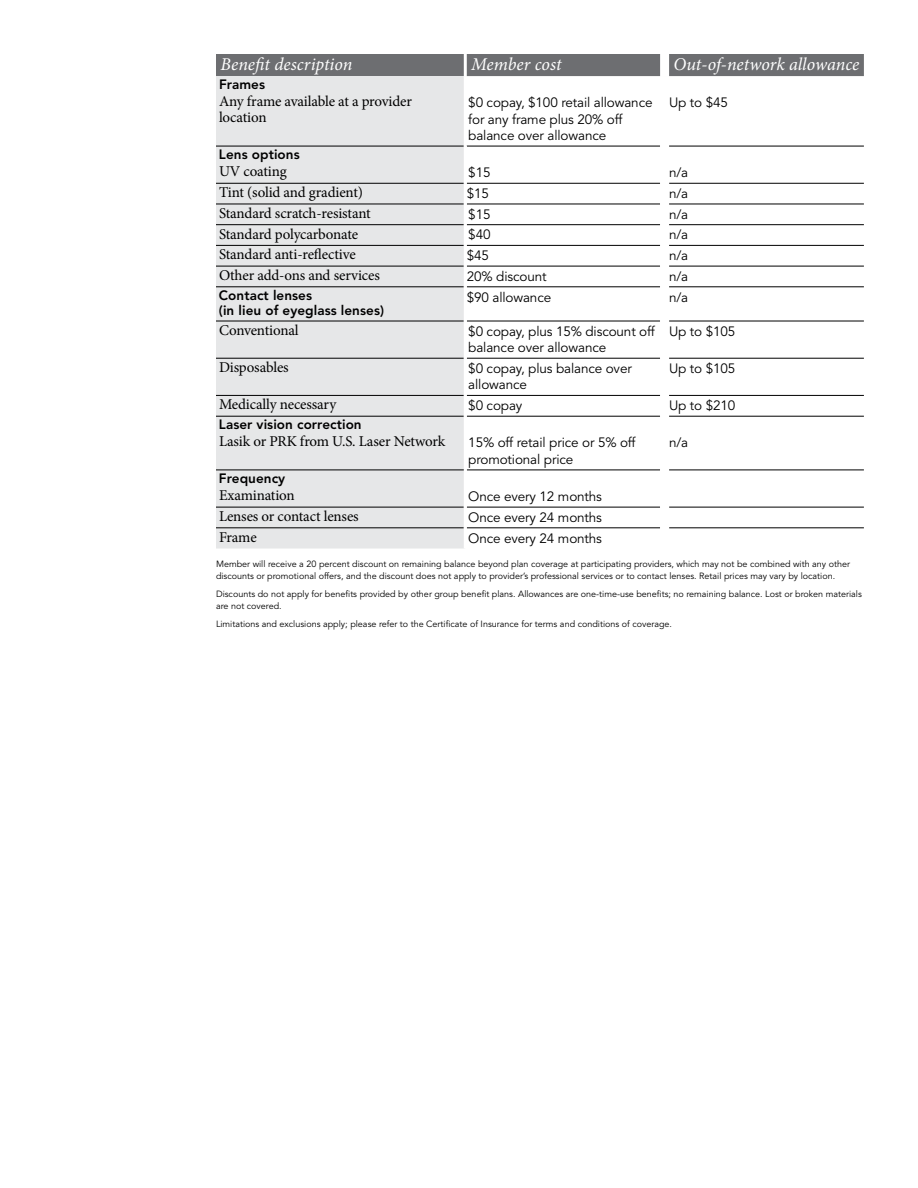
<style>
.page{position:relative;width:918px;height:1188px;background:#fff}
.page>*{position:absolute;margin:0;border:0;box-sizing:border-box;transform-origin:0 0}
.t1{font:italic 18px "Minion Pro";color:#fff}
.t2{font:15px/16.5px "Minion Pro";letter-spacing:-.01em;color:#000}
.t3{font:13.5px/16.5px "Avenir LT Std";letter-spacing:-.01em;color:#000}
.t4{font:800 13.5px/15px "Avenir LT Std";letter-spacing:.005em;color:#000}
.t5{font:9px/12px "Avenir LT Std";color:#000}
</style>
<div class="page">
<div style="left:216px;top:54px;width:648px;height:22px;background:#6d6e71"></div>
<div style="left:216px;top:76px;width:248px;height:473px;background:#e6e7e8"></div>
<hr style="left:216px;top:204px;width:248px;height:1px;background:#000">
<hr style="left:216px;top:224px;width:248px;height:1px;background:#000">
<hr style="left:216px;top:245px;width:248px;height:1px;background:#000">
<hr style="left:216px;top:266px;width:248px;height:1px;background:#000">
<hr style="left:216px;top:287px;width:248px;height:1px;background:#000">
<hr style="left:216px;top:321px;width:248px;height:1px;background:#000">
<hr style="left:216px;top:358px;width:248px;height:1px;background:#000">
<hr style="left:216px;top:395px;width:248px;height:1px;background:#000">
<hr style="left:216px;top:416px;width:248px;height:1px;background:#000">
<hr style="left:216px;top:146px;width:248px;height:1px;background:#000">
<hr style="left:216px;top:183px;width:248px;height:1px;background:#000">
<hr style="left:669px;top:183px;width:195px;height:1px;background:#000">
<hr style="left:216px;top:507px;width:248px;height:1px;background:#000">
<hr style="left:669px;top:507px;width:195px;height:1px;background:#000">
<hr style="left:216px;top:528px;width:248px;height:1px;background:#000">
<hr style="left:669px;top:528px;width:195px;height:1px;background:#000">
<hr style="left:467px;top:146px;width:193px;height:1px;background:#000">
<hr style="left:467px;top:183px;width:193px;height:1px;background:#000">
<hr style="left:467px;top:204px;width:193px;height:1px;background:#000">
<hr style="left:467px;top:224px;width:193px;height:1px;background:#000">
<hr style="left:467px;top:245px;width:193px;height:1px;background:#000">
<hr style="left:467px;top:266px;width:193px;height:1px;background:#000">
<hr style="left:467px;top:287px;width:193px;height:1px;background:#000">
<hr style="left:467px;top:321px;width:193px;height:1px;background:#000">
<hr style="left:467px;top:358px;width:193px;height:1px;background:#000">
<hr style="left:467px;top:395px;width:193px;height:1px;background:#000">
<hr style="left:467px;top:416px;width:193px;height:1px;background:#000">
<hr style="left:467px;top:470px;width:193px;height:1px;background:#000">
<hr style="left:467px;top:507px;width:193px;height:1px;background:#000">
<hr style="left:467px;top:528px;width:193px;height:1px;background:#000">
<div style="left:660px;top:54px;width:9px;height:22px;background:#fff"></div>
<hr style="left:669px;top:146px;width:195px;height:1px;background:#000">
<hr style="left:669px;top:224px;width:195px;height:1px;background:#000">
<hr style="left:669px;top:416px;width:195px;height:1px;background:#000">
<hr style="left:669px;top:287px;width:195px;height:1px;background:#000">
<hr style="left:669px;top:266px;width:195px;height:1px;background:#000">
<hr style="left:464px;top:54px;width:3px;height:22px;background:#fff">
<hr style="left:669px;top:204px;width:195px;height:1px;background:#000">
<hr style="left:669px;top:245px;width:195px;height:1px;background:#000">
<hr style="left:669px;top:321px;width:195px;height:1px;background:#000">
<hr style="left:669px;top:358px;width:195px;height:1px;background:#000">
<hr style="left:669px;top:395px;width:195px;height:1px;background:#000">
<hr style="left:216px;top:470px;width:248px;height:1px;background:#000">
<hr style="left:669px;top:470px;width:195px;height:1px;background:#000">
<h1 class="t1" style="left:220px;top:52px;width:134px">Benefit description</h1>
<h1 class="t1" style="left:471px;top:52px;width:92px">Member cost</h1>
<h1 class="t1" style="left:674px;top:52px;width:187px">Out-of-network allowance</h1>
<h3 class="t4" style="left:219px;top:77px;width:48px">Frames</h3>
<h2 class="t2" style="left:219px;top:93px;width:195px">Any frame available at a provider location</h2>
<h3 class="t3" style="left:468px;top:95px;width:186px">$0 copay, $100 retail allowance for any frame plus 20% off balance over allowance</h3>
<h3 class="t3" style="left:669px;top:95px;width:60px">Up to $45</h3>
<h3 class="t4" style="left:219px;top:147px;width:82px">Lens options</h3>
<h2 class="t2" style="left:219px;top:163px;width:69px">UV coating</h2>
<h3 class="t3" style="left:468px;top:165px;width:24px">$15</h3>
<h3 class="t3" style="left:669px;top:165px;width:21px">n/a</h3>
<h2 class="t2" style="left:219px;top:184px;width:145px">Tint (solid and gradient)</h2>
<h3 class="t3" style="left:467px;top:185px;width:24px">$15</h3>
<h3 class="t3" style="left:669px;top:185px;width:21px">n/a</h3>
<h2 class="t2" style="left:219px;top:205px;width:153px">Standard scratch-resistant</h2>
<h3 class="t3" style="left:468px;top:206px;width:24px">$15</h3>
<h3 class="t3" style="left:669px;top:206px;width:21px">n/a</h3>
<h2 class="t2" style="left:219px;top:226px;width:141px">Standard polycarbonate</h2>
<h3 class="t3" style="left:468px;top:227px;width:24px">$40</h3>
<h3 class="t3" style="left:669px;top:227px;width:21px">n/a</h3>
<h2 class="t2" style="left:219px;top:246px;width:138px">Standard anti-reflective</h2>
<h3 class="t3" style="left:467px;top:248px;width:24px">$45</h3>
<h3 class="t3" style="left:669px;top:248px;width:21px">n/a</h3>
<h2 class="t2" style="left:219px;top:267px;width:162px">Other add-ons and services</h2>
<h3 class="t3" style="left:467px;top:268px;width:81px">20% discount</h3>
<h3 class="t3" style="left:669px;top:268px;width:21px">n/a</h3>
<h3 class="t4" style="left:219px;top:288px;width:167px">Contact lenses<br>(in lieu of eyeglass lenses)</h3>
<h3 class="t3" style="left:467px;top:289px;width:86px">$90 allowance</h3>
<h3 class="t3" style="left:669px;top:289px;width:21px">n/a</h3>
<h2 class="t2" style="left:219px;top:322px;width:81px">Conventional</h2>
<h3 class="t3" style="left:468px;top:323px;width:188px">$0 copay, plus 15% discount off balance over allowance</h3>
<h3 class="t3" style="left:669px;top:323px;width:68px">Up to $105</h3>
<h2 class="t2" style="left:219px;top:359px;width:71px">Disposables</h2>
<h3 class="t3" style="left:468px;top:360px;width:165px">$0 copay, plus balance over allowance</h3>
<h3 class="t3" style="left:669px;top:360px;width:68px">Up to $105</h3>
<h2 class="t2" style="left:219px;top:396px;width:119px">Medically necessary</h2>
<h3 class="t3" style="left:468px;top:398px;width:56px">$0 copay</h3>
<h3 class="t3" style="left:669px;top:398px;width:68px">Up to $210</h3>
<h3 class="t4" style="left:219px;top:417px;width:144px">Laser vision correction</h3>
<h2 class="t2" style="left:219px;top:433px;width:228px">Lasik or PRK from U.S. Laser Network</h2>
<h3 class="t3" style="left:468px;top:435px;width:169px">15% off retail price or 5% off promotional price</h3>
<h3 class="t3" style="left:669px;top:435px;width:21px">n/a</h3>
<h3 class="t4" style="left:219px;top:471px;width:68px">Frequency</h3>
<h2 class="t2" style="left:219px;top:487px;width:77px">Examination</h2>
<h3 class="t3" style="left:468px;top:489px;width:135px">Once every 12 months</h3>
<h2 class="t2" style="left:219px;top:508px;width:141px">Lenses or contact lenses</h2>
<h3 class="t3" style="left:468px;top:509px;width:135px">Once every 24 months</h3>
<h2 class="t2" style="left:219px;top:529px;width:39px">Frame</h2>
<h3 class="t3" style="left:468px;top:530px;width:135px">Once every 24 months</h3>
<p class="t5" style="left:216px;top:558px;width:636px">Member will receive a 20 percent discount on remaining balance beyond plan coverage at participating providers, which may not be combined with any other discounts or promotional offers, and the discount does not apply to provider’s professional services or to contact lenses. Retail prices may vary by location.</p>
<p class="t5" style="left:216px;top:588px;width:647px">Discounts do not apply for benefits provided by other group benefit plans. Allowances are one-time-use benefits; no remaining balance. Lost or broken materials are not covered.</p>
<p class="t5" style="left:216px;top:618px;width:458px">Limitations and exclusions apply; please refer to the Certificate of Insurance for terms and conditions of coverage.</p>
</div>
